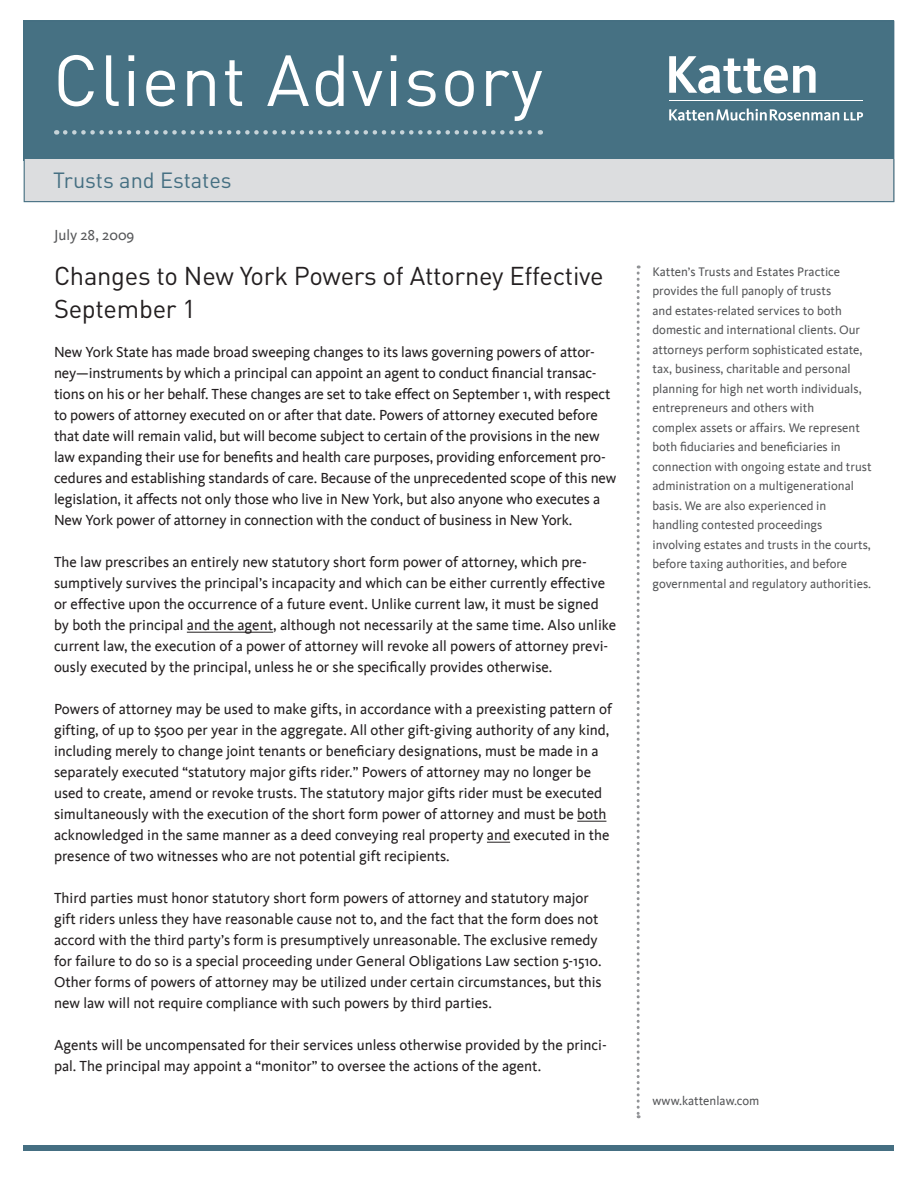
<style>
.page{position:relative;width:918px;height:1188px;background:#fff}
.page>*{position:absolute;margin:0;border:0;box-sizing:border-box;transform-origin:0 0}
.t1{font:71.1px "DINOT";letter-spacing:.02em;color:#fff}
.t2{font:25.5px/33px "DINOT";letter-spacing:-.01em;color:#231f20}
.t3{font:21.75px "DINOT";color:#456f82}
.t4{font:15px/21px "Kievit";color:#231f20}
.SubHeads{font:15px "Kievit";color:#57585a}
.t5{font:12.75px/19.5px "Kievit";color:#57585a}
</style>
<div class="page">
<hr style="left:187px;top:632px;width:86px;height:1px;background:#231f20">
<svg style="left:577px;top:821px;width:29px;height:1px"></svg>
<svg style="left:487px;top:842px;width:23px;height:1px"></svg>
<svg style="left:637px;top:266px;width:3px;height:852px"></svg>
<div style="left:24px;top:21px;width:870px;height:140px;background:#467183"></div>
<div style="left:24px;top:160px;width:871px;height:42px;background:#dcdddf"></div>
<svg style="left:65px;top:130px;width:476px;height:5px"></svg>
<svg style="left:669px;top:56px;width:147px;height:37px"></svg>
<hr style="left:669px;top:101px;width:194px;height:1px;background:#fff">
<svg style="left:669px;top:108px;width:194px;height:13px"></svg>
<div style="left:24px;top:1145px;width:870px;height:6px;background:#456f82"></div>
<div style="left:24px;top:21px;width:870px;height:181px;border:1px solid #456f82"></div>
<p class="t1" style="left:53px;top:32px;width:491px">Client Advisory</p>
<p class="t3" style="left:53px;top:165px;width:180px">Trusts and Estates</p>
<p class="SubHeads" style="left:54px;top:226px;width:82px">July 28, 2009</p>
<p class="t2" style="left:54px;top:259px;width:551px">Changes to New York Powers of Attorney Effective<br>September 1</p>
<p class="t4" style="left:54px;top:342px;width:564px">New York State has made broad sweeping changes to its laws governing powers of attor&shy;ney—instruments by which a principal can appoint an agent to conduct financial transac&shy;tions on his or her behalf. These changes are set to take effect on September 1, with respect to powers of attorney executed on or after that date. Powers of attorney executed before that date will remain valid, but will become subject to certain of the provisions in the new law expanding their use for benefits and health care purposes, providing enforcement pro&shy;cedures and establishing standards of care. Because of the unprecedented scope of this new legislation, it affects not only those who live in New York, but also anyone who executes a New York power of attorney in connection with the conduct of business in New York.</p>
<p class="t4" style="left:54px;top:552px;width:564px">The law prescribes an entirely new statutory short form power of attorney, which pre&shy;sumptively survives the principal’s incapacity and which can be either currently effective or effective upon the occurrence of a future event. Unlike current law, it must be signed by both the principal and the agent, although not necessarily at the same time. Also unlike current law, the execution of a power of attorney will revoke all powers of attorney previ&shy;ously executed by the principal, unless he or she specifically provides otherwise.</p>
<p class="t4" style="left:54px;top:699px;width:560px">Powers of attorney may be used to make gifts, in accordance with a preexisting pattern of gifting, of up to $500 per year in the aggregate. All other gift-giving authority of any kind, including merely to change joint tenants or beneficiary designations, must be made in a separately executed “statutory major gifts rider.” Powers of attorney may no longer be used to create, amend or revoke trusts. The statutory major gifts rider must be executed simultaneously with the execution of the short form power of attorney and must be both acknowledged in the same manner as a deed conveying real property and executed in the presence of two witnesses who are not potential gift recipients.</p>
<p class="t4" style="left:54px;top:888px;width:549px">Third parties must honor statutory short form powers of attorney and statutory major gift riders unless they have reasonable cause not to, and the fact that the form does not accord with the third party’s form is presumptively unreasonable. The exclusive remedy for failure to do so is a special proceeding under General Obligations Law section 5-1510.<br>Other forms of powers of attorney may be utilized under certain circumstances, but this new law will not require compliance with such powers by third parties.</p>
<p class="t4" style="left:54px;top:1035px;width:554px">Agents will be uncompensated for their services unless otherwise provided by the princi&shy;pal. The principal may appoint a “monitor” to oversee the actions of the agent.</p>
<p class="t5" style="left:652px;top:262px;width:221px">Katten’s Trusts and Estates Practice provides the full panoply of trusts<br>and estates-related services to both domestic and international clients. Our attorneys perform sophisticated estate, tax, business, charitable and personal planning for high net worth individuals, entrepreneurs and others with<br>complex assets or affairs. We represent both fiduciaries and beneficiaries in connection with ongoing estate and trust administration on a multigenerational basis. We are also experienced in handling contested proceedings involving estates and trusts in the courts, before taxing authorities, and before governmental and regulatory authorities.</p>
<p class="t5" style="left:652px;top:1091px;width:108px">www.kattenlaw.com</p>
</div>
